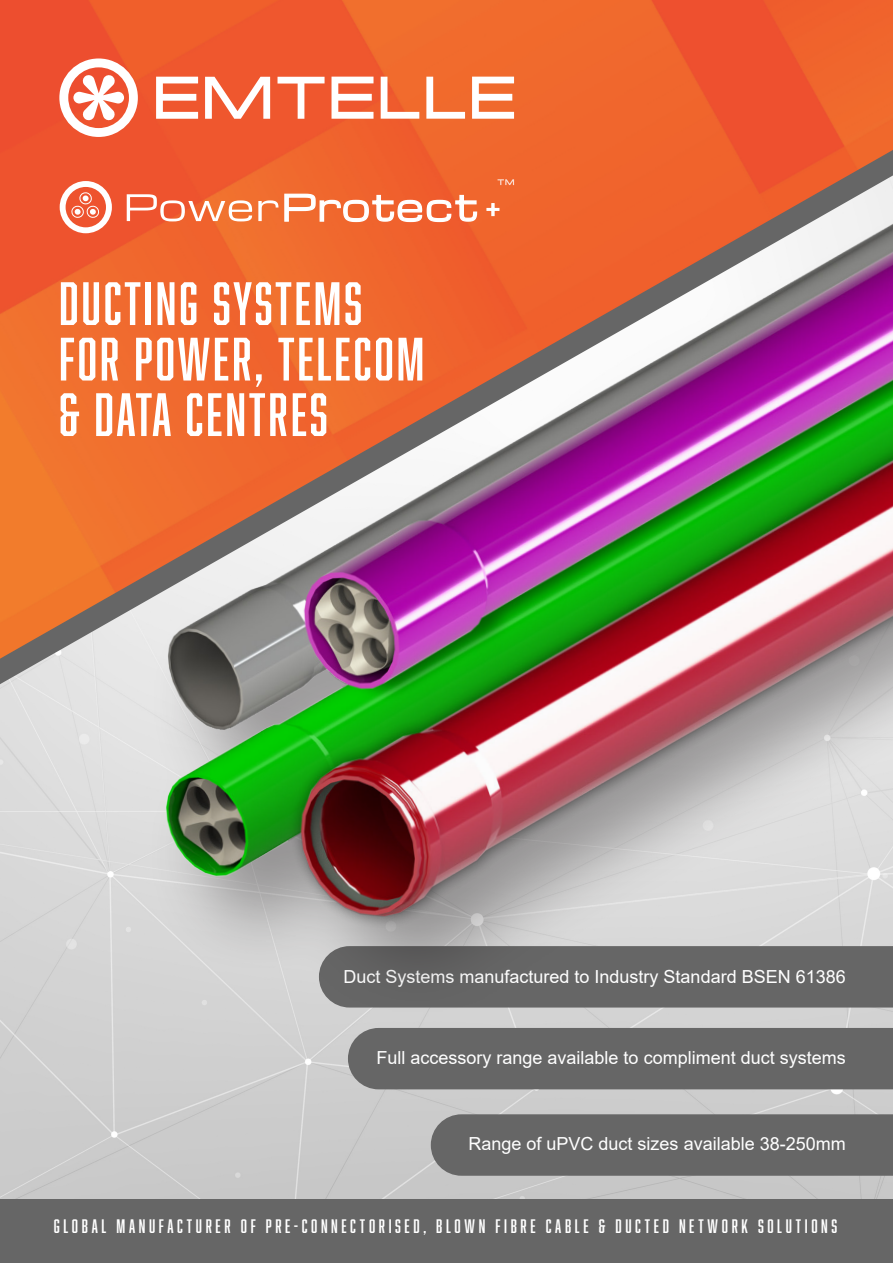
<style>
.page{position:relative;width:893px;height:1263px;background:#fff}
.page>*{position:absolute;margin:0;border:0;box-sizing:border-box;transform-origin:0 0}
.t1{font:56.25px/55.5px "Abolition";letter-spacing:.05em;color:#fff}
.t2{font:18px "Arial";color:#fff}
.t3{font:18px "Abolition";letter-spacing:.205em;color:#fff}
</style>
<div class="page">
<img style="left:0;top:684px;width:893px;height:515px">
<img style="left:0;top:0;width:893px;height:659px">
<svg style="left:59px;top:58px;width:79px;height:79px"></svg>
<svg style="left:156px;top:77px;width:42px;height:42px"></svg>
<svg style="left:331px;top:77px;width:42px;height:42px"></svg>
<svg style="left:472px;top:77px;width:42px;height:42px"></svg>
<svg style="left:205px;top:77px;width:65px;height:42px"></svg>
<svg style="left:278px;top:77px;width:47px;height:42px"></svg>
<svg style="left:381px;top:77px;width:38px;height:42px"></svg>
<svg style="left:426px;top:77px;width:39px;height:42px"></svg>
<div style="left:431px;top:1148px;width:462px;height:28px;background:#666"></div>
<div style="left:0;top:1199px;width:893px;height:64px;background:#666"></div>
<img style="left:21px;top:174px;width:872px;height:974px">
<div style="left:348px;top:1028px;width:545px;height:61px;background:#666"></div>
<p class="t1" style="left:59px;top:275px;width:367px">DUCTING SYSTEMS<br>FOR POWER, TELECOM &amp; DATA CENTRES</p>
<p class="t2" style="left:343px;top:964px;width:504px">Duct Systems manufactured to Industry Standard BSEN 61386</p>
<p class="t2" style="left:377px;top:1045px;width:471px">Full accessory range available to compliment duct systems</p>
<p class="t2" style="left:469px;top:1131px;width:379px">Range of uPVC duct sizes available 38-250mm</p>
<p class="t3" style="left:54px;top:1216px;width:785px">GLOBAL MANUFACTURER OF PRE-CONNECTORISED, BLOWN FIBRE CABLE &amp; DUCTED NETWORK SOLUTIONS</p>
</div>
